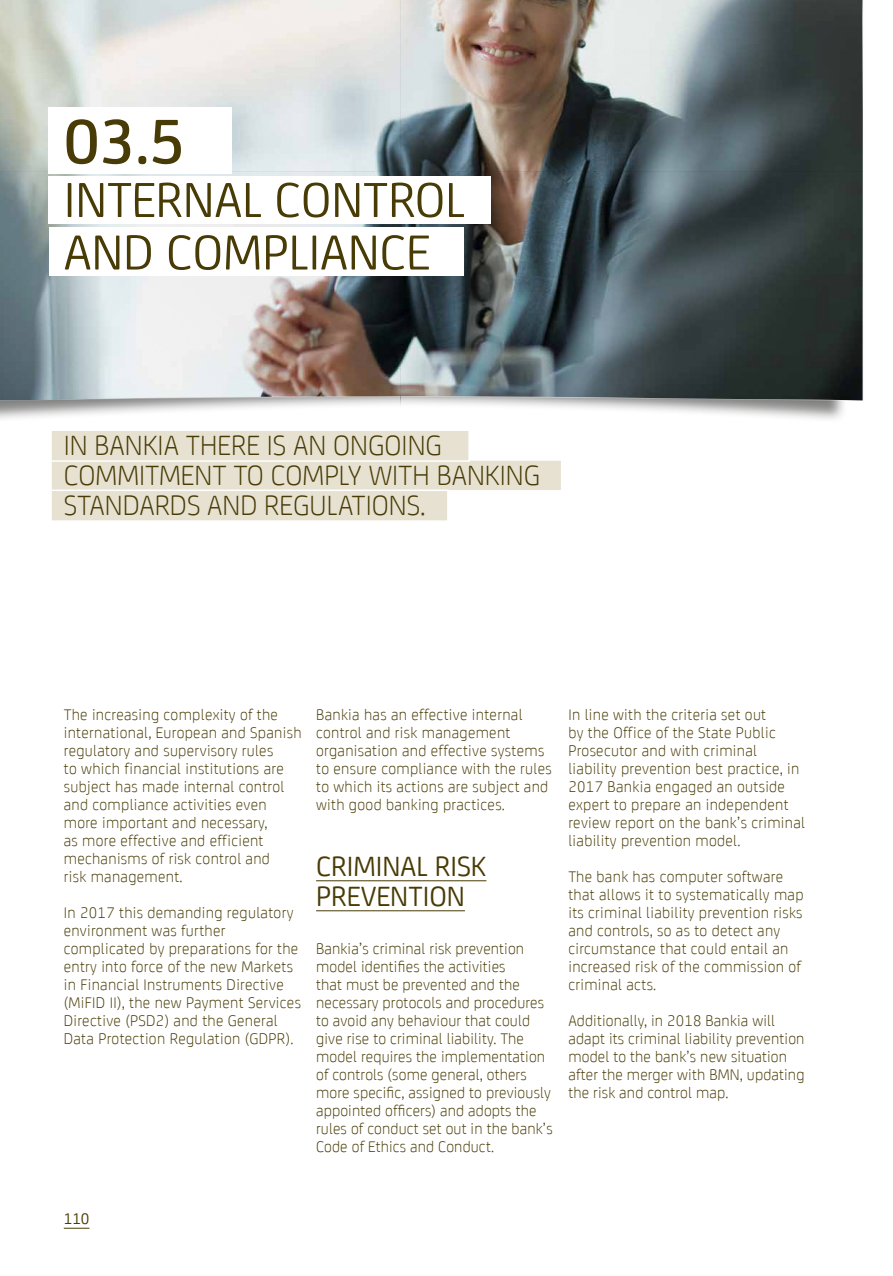
<style>
.page{position:relative;width:893px;height:1276px;background:#fff}
.page>*{position:absolute;margin:0;border:0;box-sizing:border-box;transform-origin:0 0}
.t1{font:500 67.5px "Bankia";color:#483b05}
.t2{font:52.5px/52.5px "Bankia";color:#483b05}
.t3{font:300 30px/30px "Bankia";color:#483b05}
.t4{font:30px/30px "Bankia";color:#483b05}
.t5{font:300 16.5px/18px "Bankia";letter-spacing:.02em;color:#483b05}
.t6{font:16.5px "Bankia";color:#483b05}
</style>
<div class="page">
<img style="left:400px;top:401px;width:444px;height:18px">
<img style="left:0;top:0;width:863px;height:400px">
<hr style="left:316px;top:880px;width:170px;height:1px;background:#483b05">
<hr style="left:316px;top:910px;width:149px;height:1px;background:#483b05">
<div style="left:49px;top:177px;width:442px;height:47px;background:#fff"></div>
<div style="left:49px;top:228px;width:414px;height:48px;background:#fff"></div>
<div style="left:49px;top:107px;width:183px;height:67px;background:#fff"></div>
<div style="left:50px;top:459px;width:512px;height:32px;background:#e7e1d1;border:2px solid #fff"></div>
<div style="left:50px;top:429px;width:420px;height:33px;background:#e7e1d1;border:2px solid #fff"></div>
<div style="left:50px;top:489px;width:399px;height:33px;background:#e7e1d1;border:2px solid #fff"></div>
<svg style="left:64px;top:1227px;width:26px;height:1px"></svg>
<h1 class="t1" style="left:64px;top:92px;width:123px">03.5</h1>
<h2 class="t2" style="left:64px;top:170px;width:403px">INTERNAL CONTROL<br>AND COMPLIANCE</h2>
<h3 class="t3" style="left:64px;top:428px;width:478px">IN BANKIA THERE IS AN ONGOING<br>COMMITMENT TO COMPLY WITH BANKING<br>STANDARDS AND REGULATIONS.</h3>
<p class="t5" style="left:64px;top:704px;width:239px">The increasing complexity of the international, European and Spanish regulatory and supervisory rules<br>to which financial institutions are subject has made internal control and compliance activities even more important and necessary,<br>as more effective and efficient mechanisms of risk control and<br>risk management.</p>
<p class="t5" style="left:64px;top:903px;width:239px">In 2017 this demanding regulatory environment was further complicated by preparations for the entry into force of the new Markets in Financial Instruments Directive (MiFID II), the new Payment Services Directive (PSD2) and the General Data Protection Regulation (GDPR).</p>
<p class="t5" style="left:316px;top:704px;width:237px">Bankia has an effective internal control and risk management organisation and effective systems to ensure compliance with the rules to which its actions are subject and with good banking practices.</p>
<h3 class="t4" style="left:316px;top:849px;width:172px">CRIMINAL RISK<br>PREVENTION</h3>
<p class="t5" style="left:316px;top:938px;width:238px">Bankia’s criminal risk prevention model identifies the activities<br>that must be prevented and the necessary protocols and procedures to avoid any behaviour that could give rise to criminal liability. The model requires the implementation of controls (some general, others more specific, assigned to previously appointed officers) and adopts the rules of conduct set out in the bank’s Code of Ethics and Conduct.</p>
<p class="t5" style="left:568px;top:705px;width:238px">In line with the criteria set out<br>by the Office of the State Public<br>Prosecutor and with criminal liability prevention best practice, in<br>2017 Bankia engaged an outside expert to prepare an independent review report on the bank’s criminal liability prevention model.</p>
<p class="t5" style="left:568px;top:867px;width:237px">The bank has computer software that allows it to systematically map its criminal liability prevention risks and controls, so as to detect any circumstance that could entail an increased risk of the commission of criminal acts.</p>
<p class="t5" style="left:568px;top:1011px;width:238px">Additionally, in 2018 Bankia will adapt its criminal liability prevention model to the bank’s new situation after the merger with BMN, updating the risk and control map.</p>
<p class="t6" style="left:64px;top:1206px;width:27px">110</p>
</div>
